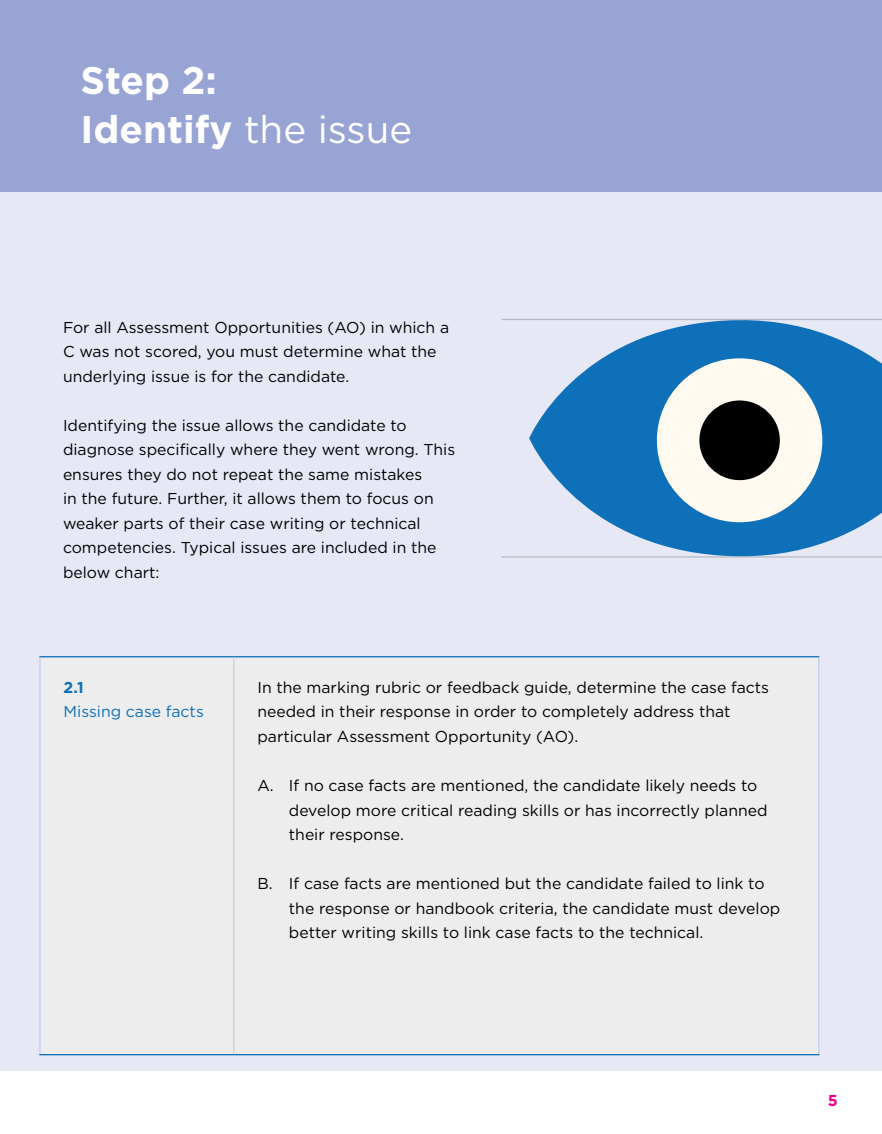
<style>
.page{position:relative;width:882px;height:1134px;background:#fff}
.page>*{position:absolute;margin:0;border:0;box-sizing:border-box;transform-origin:0 0}
.t1{font:700 38.5px/49px "Gotham";color:#fff}
.t2{font:15.75px/24.5px "Gotham";color:#000}
.t3{font:15.75px "Gotham";color:#0e70b8}
.t4{font:700 15.75px "Gotham";color:#0e70b8}
.t5{font:700 15.75px "Gotham";color:#ec008c}
.s1{font-weight:400}
</style>
<div class="page">
<div style="left:0;top:171px;width:882px;height:900px;background:#e6e8f5"></div>
<div style="left:0;top:0;width:882px;height:192px;background:#98a4d3"></div>
<hr style="left:39px;top:656px;width:195px;height:1px;background:#0e70b8">
<hr style="left:234px;top:656px;width:585px;height:1px;background:#0e70b8">
<hr style="left:39px;top:1054px;width:195px;height:1px;background:#0e70b8">
<hr style="left:234px;top:1054px;width:585px;height:1px;background:#0e70b8">
<hr style="left:39px;top:657px;width:2px;height:397px;background:#c2ceea">
<hr style="left:233px;top:657px;width:1px;height:397px;background:#c2ceea">
<hr style="left:818px;top:657px;width:1px;height:397px;background:#c2ceea">
<svg style="left:529px;top:320px;width:353px;height:236px;fill:#0e70b8"></svg>
<div style="left:657px;top:358px;width:165px;height:164px;background:#fffaf0;border-radius:50%"></div>
<div style="left:699px;top:400px;width:81px;height:80px;background:#000;border-radius:50%"></div>
<hr style="left:501px;top:319px;width:381px;height:1px;background:#737577">
<hr style="left:501px;top:556px;width:381px;height:2px;background:#737577">
<h1 class="t1" style="left:81px;top:55px;width:333px">Step 2:<br>Identify <span class="s1">the issue</span></h1>
<p class="t2" style="left:63px;top:315px;width:388px">For all Assessment Opportunities (AO) in which a<br>C was not scored, you must determine what the underlying issue is for the candidate.</p>
<p class="t2" style="left:63px;top:413px;width:394px">Identifying the issue allows the candidate to diagnose specifically where they went wrong. This ensures they do not repeat the same mistakes<br>in the future. Further, it allows them to focus on weaker parts of their case writing or technical competencies. Typical issues are included in the below chart:</p>
<p class="t4" style="left:64px;top:677px;width:22px">2.1</p>
<p class="t3" style="left:64px;top:702px;width:142px">Missing case facts</p>
<p class="t2" style="left:257px;top:675px;width:513px">In the marking rubric or feedback guide, determine the case facts needed in their response in order to completely address that particular Assessment Opportunity (AO).</p>
<p class="t2" style="left:289px;top:773px;width:480px;text-indent:-32px">A. If no case facts are mentioned, the candidate likely needs to develop more critical reading skills or has incorrectly planned their response.</p>
<p class="t2" style="left:289px;top:871px;width:493px;text-indent:-32px">B. If case facts are mentioned but the candidate failed to link to the response or handbook criteria, the candidate must develop better writing skills to link case facts to the technical.</p>
<p class="t5" style="left:828px;top:1090px;width:11px">5</p>
</div>
